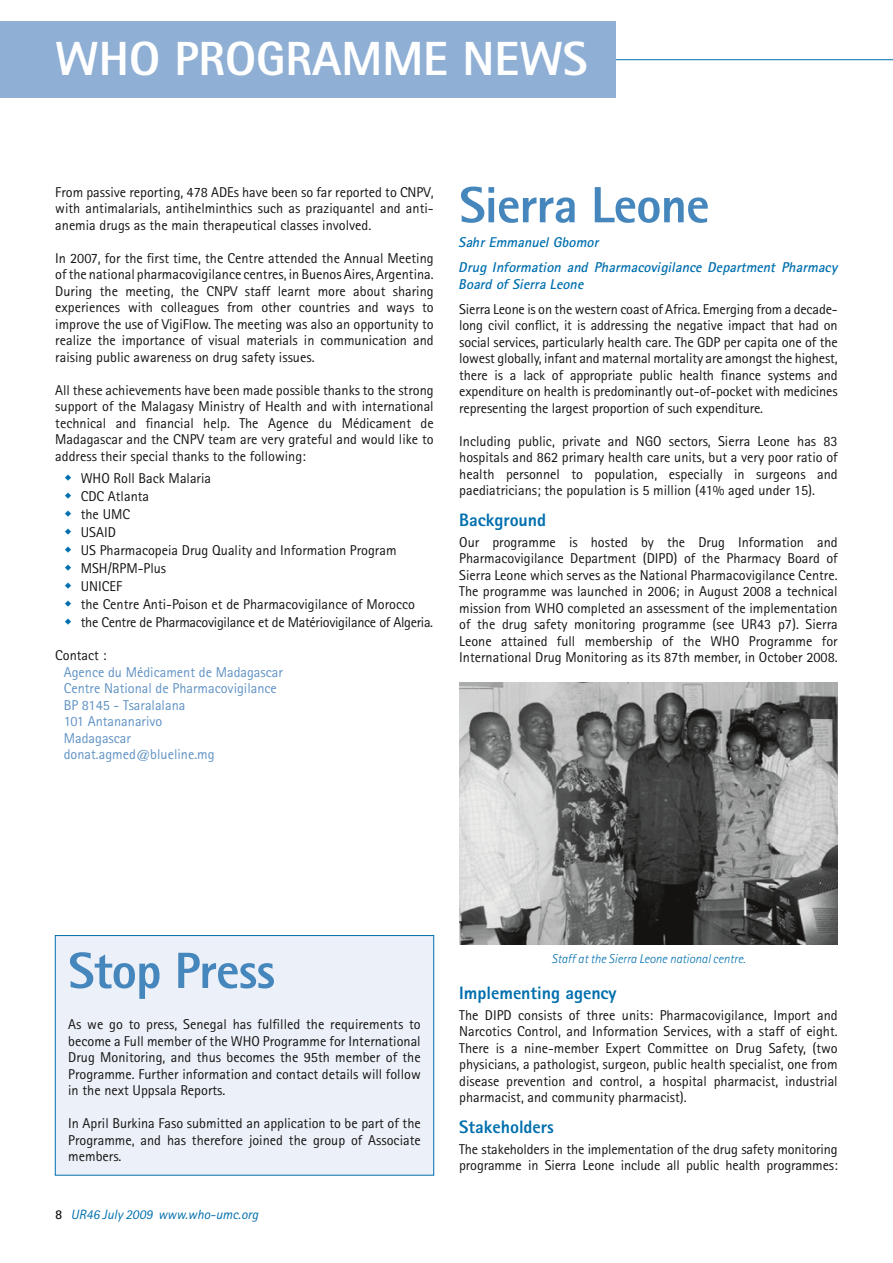
<style>
.page{position:relative;width:893px;height:1263px;background:#fff}
.page>*{position:absolute;margin:0;border:0;box-sizing:border-box;transform-origin:0 0}
.t1{font:800 51px "Rotis Sans Serif";letter-spacing:-.02em;color:#4586bc}
.t2{font:800 48px "Rotis Sans Serif";color:#fff}
.t3{font:800 18px "Rotis Sans Serif";color:#006fae}
.t4{font:14.25px/16.5px "Rotis Sans Serif";color:#151413;text-align:justify}
.t5{font:14.25px/16.5px "Rotis Sans Serif";color:#6092c4}
.t6{font:italic 700 14.25px/25px "Rotis Sans Serif";color:#006fae}
.t7{font:italic 13.5px "Rotis Sans Serif";color:#006fae}
.t8{font:italic 300 12.75px "Rotis Sans Serif";color:#006fae}
.s1{font-weight:700;font-style:normal;color:#151413}
</style>
<div class="page">
<hr style="left:0;top:59px;width:893px;height:1px;background:#006fae">
<div style="left:0;top:21px;width:615px;height:77px;background:#8fafd5"></div>
<img style="left:459px;top:683px;width:379px;height:261px">
<div style="left:55px;top:935px;width:379px;height:240px;background:#ecf0f8"></div>
<div style="left:55px;top:935px;width:379px;height:240px;border:1px solid #006fae"></div>
<h2 class="t2" style="left:55px;top:28px;width:264px">WHO Programm</h2>
<h2 class="t2" style="left:423px;top:28px;width:166px">e News</h2>
<p class="t4" style="left:55px;top:184px;width:380px">From passive reporting, 478 ADEs have been so far reported to CNPV, with antimalarials, antihelminthics such as praziquantel and anti&shy;anemia drugs as the main therapeutical classes involved.</p>
<p class="t4" style="left:55px;top:250px;width:380px">In 2007, for the first time, the Centre attended the Annual Meeting of the national pharmacovigilance centres, in Buenos Aires, Argentina.<br>During the meeting, the CNPV staff learnt more about sharing experiences with colleagues from other countries and ways to improve the use of VigiFlow. The meeting was also an opportunity to realize the importance of visual materials in communication and raising public awareness on drug safety issues.</p>
<p class="t4" style="left:55px;top:382px;width:380px">All these achievements have been made possible thanks to the strong support of the Malagasy Ministry of Health and with international technical and financial help. The Agence du Médicament de Madagascar and the CNPV team are very grateful and would like to address their special thanks to the following:</p>
<p class="t4" style="left:81px;top:469px;width:354px;line-height:18px;text-align:left">WHO Roll Back Malaria<br>CDC Atlanta<br>the UMC<br>USAID<br>US Pharmacopeia Drug Quality and Information Program<br>MSH/RPM-Plus<br>UNICEF<br>the Centre Anti-Poison et de Pharmacovigilance of Morocco the Centre de Pharmacovigilance et de Matériovigilance of Algeria.</p>
<p class="t4" style="left:55px;top:647px;width:53px">Contact :</p>
<p class="t5" style="left:64px;top:664px;width:221px">Agence du Médicament de Madagascar<br>Centre National de Pharmacovigilance<br>BP 8145 - Tsaralalana<br>101 Antananarivo<br>Madagascar donat.agmed@blueline.mg</p>
<h1 class="t1" style="left:459px;top:173px;width:252px">Sierra Leone</h1>
<p class="t6" style="left:459px;top:230px;width:380px">Sahr Emmanuel Gbomor<br>Drug Information and Pharmacovigilance Department Pharmacy</p>
<p class="t6" style="left:459px;top:271px;width:126px">Board of Sierra Leone</p>
<p class="t4" style="left:459px;top:301px;width:380px">Sierra Leone is on the western coast of Africa. Emerging from a decade&shy;long civil conflict, it is addressing the negative impact that had on social services, particularly health care. The GDP per capita one of the lowest globally, infant and maternal mortality are amongst the highest, there is a lack of appropriate public health finance systems and expenditure on health is predominantly out-of-pocket with medicines representing the largest proportion of such expenditure.</p>
<p class="t4" style="left:459px;top:433px;width:380px">Including public, private and NGO sectors, Sierra Leone has 83 hospitals and 862 primary health care units, but a very poor ratio of health personnel to population, especially in surgeons and paediatricians; the population is 5 million (41% aged under 15).</p>
<p class="t3" style="left:459px;top:508px;width:89px">Background</p>
<p class="t4" style="left:459px;top:534px;width:380px">Our programme is hosted by the Drug Information and Pharmacovigilance Department (DIPD) of the Pharmacy Board of Sierra Leone which serves as the National Pharmacovigilance Centre.<br>The programme was launched in 2006; in August 2008 a technical mission from WHO completed an assessment of the implementation of the drug safety monitoring programme (see UR43 p7). Sierra Leone attained full membership of the WHO Programme for International Drug Monitoring as its 87th member, in October 2008.</p>
<h1 class="t1" style="left:68px;top:938px;width:209px">Stop Press</h1>
<p class="t4" style="left:68px;top:1016px;width:354px">As we go to press, Senegal has fulfilled the requirements to become a Full member of the WHO Programme for International Drug Monitoring, and thus becomes the 95th member of the Programme. Further information and contact details will follow in the next Uppsala Reports.</p>
<p class="t4" style="left:68px;top:1115px;width:354px">In April Burkina Faso submitted an application to be part of the Programme, and has therefore joined the group of Associate members.</p>
<p class="t7" style="left:55px;top:1207px;width:205px"><span class="s1">8</span> UR46 July 2009 www.who-umc.org</p>
<p class="t8" style="left:551px;top:952px;width:196px">Staff at the Sierra Leone national centre.</p>
<p class="t3" style="left:459px;top:982px;width:159px">Implementing agency</p>
<p class="t4" style="left:459px;top:1007px;width:380px">The DIPD consists of three units: Pharmacovigilance, Import and Narcotics Control, and Information Services, with a staff of eight.<br>There is a nine-member Expert Committee on Drug Safety, (two physicians, a pathologist, surgeon, public health specialist, one from disease prevention and control, a hospital pharmacist, industrial pharmacist, and community pharmacist).</p>
<p class="t3" style="left:459px;top:1116px;width:96px">Stakeholders</p>
<p class="t4" style="left:459px;top:1141px;width:380px">The stakeholders in the implementation of the drug safety monitoring programme in Sierra Leone include all public health programmes:</p>
</div>
